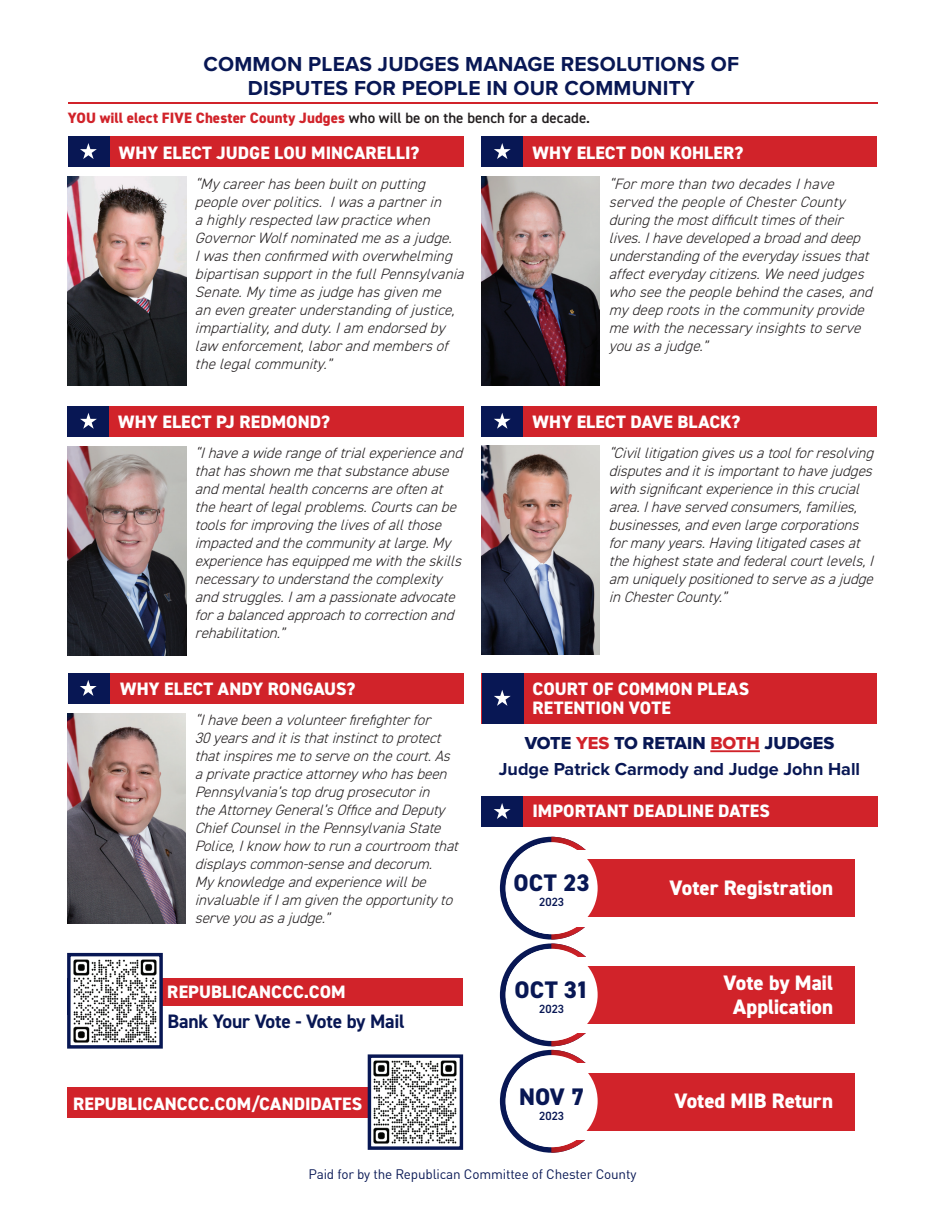
<style>
.page{position:relative;width:945px;height:1215px;background:#fff}
.page>*{position:absolute;margin:0;border:0;box-sizing:border-box;transform-origin:0 0}
.t1{font:800 24px "DIN2014";color:#081754}
.t2{font:700 21px/24px "Proxima Nova";letter-spacing:.01em;color:#081754;text-align:center}
.t3{font:800 21px "DIN2014";letter-spacing:-.005em;color:#fff}
.t4{font:700 19.5px "DIN2014";letter-spacing:-.01em;color:#081754}
.t5{font:800 18px/19.5px "DIN2014";letter-spacing:.005em;color:#fff}
.t6{font:700 18px "Proxima Nova";color:#081754}
.t7{font:18px "Proxima Nova Extrabld";color:#081754}
.t8{font:italic 300 15px/18px "DIN2014";color:#231f20}
.t9{font:800 15px "DIN2014";letter-spacing:.005em;color:#d1232a}
.t10{font:13.5px "DIN Offc Pro";letter-spacing:-.01em;color:#081754}
.t11{font:600 11.85px "DIN2014";color:#081754}
.s1{font-weight:600;color:#231f20}
.s2{color:#d1232a}
</style>
<div class="page">
<svg style="left:500px;top:837px;width:103px;height:103px"></svg>
<svg style="left:500px;top:1050px;width:103px;height:103px"></svg>
<svg style="left:500px;top:944px;width:103px;height:102px"></svg>
<svg style="left:551px;top:837px;width:43px;height:316px"></svg>
<div style="left:547px;top:957px;width:59px;height:11px;background:#fff"></div>
<div style="left:547px;top:1022px;width:59px;height:11px;background:#fff"></div>
<div style="left:481px;top:796px;width:396px;height:31px;background:#d1232a"></div>
<div style="left:482px;top:796px;width:41px;height:31px;background:#081754"></div>
<svg style="left:494px;top:803px;width:17px;height:16px"></svg>
<div style="left:482px;top:674px;width:396px;height:50px;background:#d1232a"></div>
<div style="left:482px;top:674px;width:42px;height:50px;background:#081754"></div>
<svg style="left:494px;top:690px;width:17px;height:16px"></svg>
<div style="left:67px;top:1088px;width:396px;height:30px;background:#d1232a"></div>
<div style="left:67px;top:978px;width:396px;height:27px;background:#d1232a"></div>
<div style="left:551px;top:1073px;width:304px;height:58px;background:#d1232a"></div>
<div style="left:551px;top:966px;width:304px;height:58px;background:#d1232a"></div>
<div style="left:551px;top:859px;width:304px;height:58px;background:#d1232a"></div>
<img style="left:372px;top:1060px;width:87px;height:84px">
<div style="left:368px;top:1054px;width:95px;height:96px;border:3px solid #081754"></div>
<img style="left:71px;top:959px;width:88px;height:84px">
<div style="left:67px;top:953px;width:96px;height:96px;border:3px solid #081754"></div>
<div style="left:68px;top:137px;width:396px;height:30px;background:#d1232a"></div>
<div style="left:482px;top:137px;width:396px;height:30px;background:#d1232a"></div>
<div style="left:482px;top:406px;width:396px;height:31px;background:#d1232a"></div>
<div style="left:70px;top:674px;width:394px;height:30px;background:#d1232a"></div>
<div style="left:68px;top:406px;width:396px;height:31px;background:#d1232a"></div>
<div style="left:68px;top:137px;width:42px;height:30px;background:#081754"></div>
<div style="left:482px;top:137px;width:41px;height:30px;background:#081754"></div>
<div style="left:482px;top:406px;width:41px;height:31px;background:#081754"></div>
<div style="left:68px;top:674px;width:42px;height:30px;background:#081754"></div>
<div style="left:68px;top:406px;width:41px;height:31px;background:#081754"></div>
<svg style="left:80px;top:143px;width:17px;height:16px"></svg>
<svg style="left:494px;top:143px;width:17px;height:16px"></svg>
<svg style="left:494px;top:413px;width:17px;height:16px"></svg>
<svg style="left:80px;top:680px;width:17px;height:16px"></svg>
<svg style="left:80px;top:413px;width:17px;height:16px"></svg>
<img style="left:68px;top:177px;width:118px;height:209px">
<img style="left:482px;top:177px;width:118px;height:209px">
<img style="left:482px;top:446px;width:118px;height:209px">
<img style="left:68px;top:714px;width:118px;height:210px">
<img style="left:68px;top:447px;width:118px;height:208px">
<div style="left:506px;top:1055px;width:92px;height:92px;background:#fff;border-radius:50%"></div>
<div style="left:506px;top:949px;width:92px;height:92px;background:#fff;border-radius:50%"></div>
<div style="left:506px;top:842px;width:92px;height:92px;background:#fff;border-radius:50%"></div>
<hr style="left:68px;top:102px;width:809px;height:1px;background:#d1232a">
<hr style="left:710px;top:750px;width:50px;height:2px;background:#d1232a">
<p class="t2" style="left:204px;top:51px;width:537px">COMMON PLEAS JUDGES MANAGE RESOLUTIONS OF<br>DISPUTES FOR PEOPLE IN OUR COMMUNITY</p>
<p class="t9" style="left:68px;top:108px;width:524px">YOU will elect FIVE Chester County Judges <span class="s1">who will be on the bench for a decade.</span></p>
<p class="t5" style="left:119px;top:143px;width:302px">WHY ELECT JUDGE LOU MINCARELLI?</p>
<p class="t5" style="left:533px;top:143px;width:212px">WHY ELECT DON KOHLER?</p>
<p class="t8" style="left:195px;top:175px;width:275px">“Mycareerhasbeenbuiltonputting peopleoverpolitics. Iwasapartnerin ahighlyrespectedlaw practicewhen GovernorWolfnominatedmeasajudge.<br>Iwasthenconfirmedwithoverwhelming bipartisansupportinthefullPennsylvania Senate.Mytimeasjudgehasgivenme anevengreaterunderstandingofjustice, impartiality,andduty.Iam endorsedby law enforcement,laborandmembersof thelegalcommunity.”</p>
<p class="t8" style="left:609px;top:175px;width:270px">“FormorethantwodecadesIhave servedthepeopleofChesterCounty duringthemostdifficulttimesoftheir lives.Ihavedevelopedabroadanddeep understandingoftheeverydayissuesthat affecteverydaycitizens.Weneedjudges whoseethepeoplebehindthecases,and mydeeprootsinthecommunityprovide mewiththenecessaryinsightstoserve youasajudge.”</p>
<p class="t5" style="left:118px;top:412px;width:213px">WHY ELECT PJ REDMOND?</p>
<p class="t5" style="left:533px;top:412px;width:209px">WHY ELECT DAVE BLACK?</p>
<p class="t8" style="left:195px;top:444px;width:274px">“Ihaveawiderangeoftrialexperienceand thathasshownmethatsubstanceabuse andmentalhealthconcernsareoftenat theheartoflegalproblems.Courtscanbe toolsforimprovingthelivesofallthose impactedandthecommunityatlarge.My experiencehasequippedmewiththeskills necessarytounderstandthecomplexity andstruggles.Iam apassionateadvocate forabalancedapproachtocorrectionand rehabilitation.”</p>
<p class="t8" style="left:609px;top:444px;width:271px">“Civillitigationgivesusatoolforresolving disputesanditisimportanttohavejudges withsignificantexperienceinthiscrucial area.Ihaveservedconsumers,families, businesses,andevenlargecorporations formanyyears.Havinglitigatedcasesat thehigheststateandfederalcourtlevels,I am uniquelypositionedtoserveasajudge inChesterCounty.”</p>
<p class="t5" style="left:120px;top:679px;width:237px">WHY ELECT ANDY RONGAUS?</p>
<p class="t8" style="left:195px;top:711px;width:270px">“Ihavebeenavolunteerfirefighterfor 30yearsanditisthatinstincttoprotect thatinspiresmetoserveonthecourt.As aprivatepracticeattorneywhohasbeen Pennsylvania’stopdrugprosecutorin theAttorneyGeneral’sOfficeandDeputy ChiefCounselinthePennsylvaniaState Police,Iknow how torunacourtroom that displayscommon-senseanddecorum.<br>Myknowledgeandexperiencewillbe invaluableifIam giventheopportunityto serveyouasajudge.”</p>
<p class="t5" style="left:533px;top:679px;width:218px">COURT OF COMMON PLEAS<br>RETENTION VOTE</p>
<p class="t7" style="left:525px;top:729px;width:311px">VOTE <span class="s2">YES</span> TO RETAIN <span class="s2">BOTH</span> JUDGES</p>
<p class="t6" style="left:499px;top:756px;width:363px">Judge Patrick Carmody and Judge John Hall</p>
<p class="t5" style="left:532px;top:801px;width:239px">IMPORTANT DEADLINE DATES</p>
<p class="t1" style="left:514px;top:867px;width:78px">OCT 23</p>
<p class="t11" style="left:539px;top:894px;width:26px">2023</p>
<p class="t3" style="left:670px;top:874px;width:165px">Voter Registration</p>
<p class="t5" style="left:167px;top:982px;width:180px">REPUBLICANCCC.COM</p>
<p class="t4" style="left:168px;top:1008px;width:239px">Bank Your Vote - Vote by Mail</p>
<p class="t1" style="left:515px;top:974px;width:76px">OCT 31</p>
<p class="t11" style="left:539px;top:1001px;width:26px">2023</p>
<p class="t3" style="left:724px;top:968px;width:111px">Vote by Mail</p>
<p class="t3" style="left:733px;top:993px;width:101px">Application</p>
<p class="t5" style="left:73px;top:1094px;width:291px">REPUBLICANCCC.COM/CANDIDATES</p>
<p class="t1" style="left:519px;top:1081px;width:67px">NOV 7</p>
<p class="t11" style="left:539px;top:1108px;width:26px">2023</p>
<p class="t3" style="left:674px;top:1087px;width:160px">Voted MIB Return</p>
<p class="t10" style="left:309px;top:1164px;width:329px">Paid for by the Republican Committee of Chester County</p>
</div>
